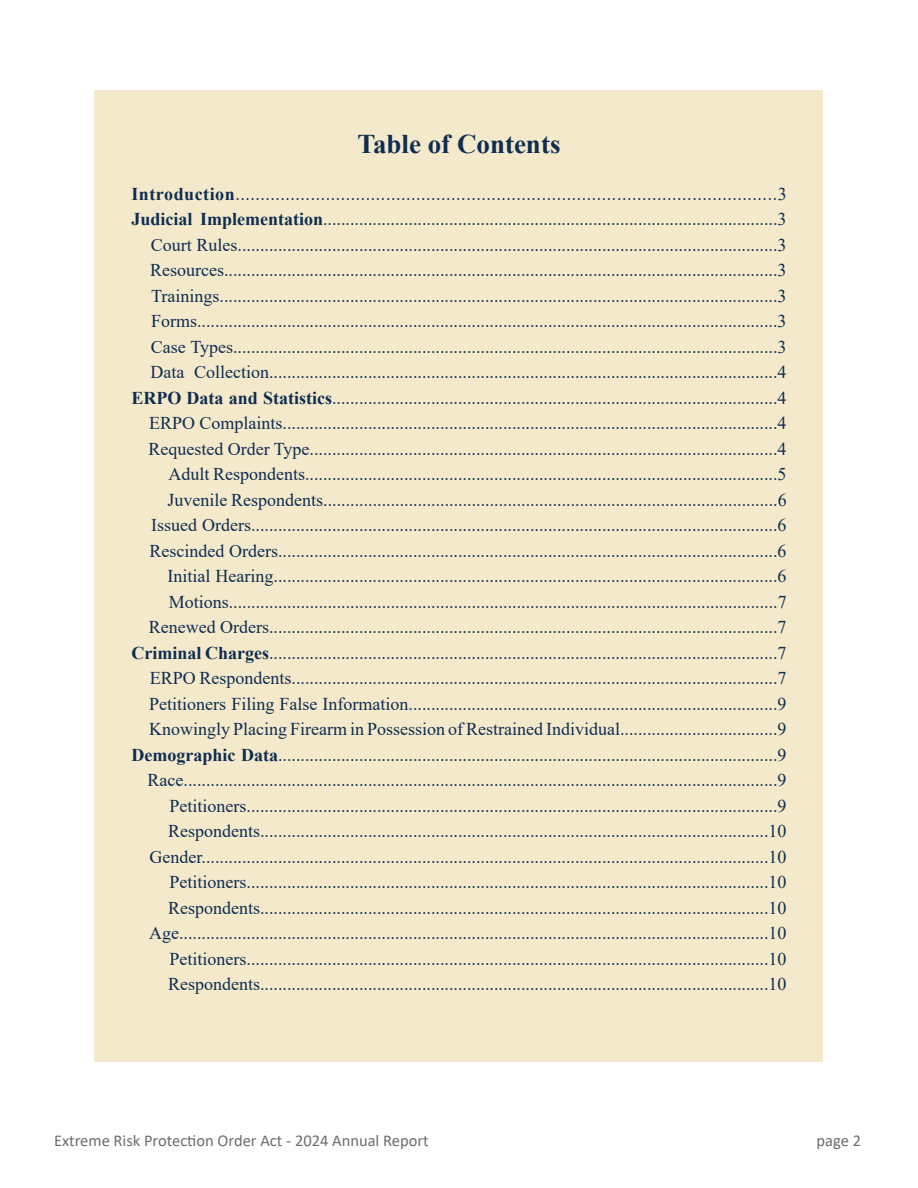
<style>
.page{position:relative;width:918px;height:1188px;background:#fff}
.page>*{position:absolute;margin:0;border:0;box-sizing:border-box;transform-origin:0 0}
.t1{font:700 27px "Times New Roman";color:#0e2d50}
.t2{font:18px "Times New Roman";color:#0e2d50}
.t3{font:16.5px "Calibri";color:#6c6d70}
.s1{font-weight:700}
</style>
<div class="page">
<div style="left:94px;top:90px;width:730px;height:972px;background:#f4e9cb"></div>
<p class="t1" style="left:357px;top:124px;width:205px">Table of Contents</p>
<p class="t2" style="left:131px;top:181px;width:657px"><span class="s1">Introduction</span>............................................................................................................3</p>
<p class="t2" style="left:131px;top:206px;width:657px"><span class="s1">Judicial Implementation</span>.....................................................................................................3</p>
<p class="t2" style="left:151px;top:232px;width:637px">Court Rules........................................................................................................................3</p>
<p class="t2" style="left:150px;top:257px;width:638px">Resources...........................................................................................................................3</p>
<p class="t2" style="left:151px;top:283px;width:637px">Trainings............................................................................................................................3</p>
<p class="t2" style="left:151px;top:308px;width:637px">Forms.................................................................................................................................3</p>
<p class="t2" style="left:151px;top:334px;width:637px">Case Types.........................................................................................................................3</p>
<p class="t2" style="left:151px;top:359px;width:638px">Data Collection.................................................................................................................4</p>
<p class="t2" style="left:131px;top:385px;width:657px"><span class="s1">ERPO Data and Statistics</span>...................................................................................................4</p>
<p class="t2" style="left:149px;top:410px;width:639px">ERPO Complaints..............................................................................................................4</p>
<p class="t2" style="left:149px;top:436px;width:639px">Requested Order Type........................................................................................................4</p>
<p class="t2" style="left:168px;top:461px;width:620px">Adult Respondents.........................................................................................................5</p>
<p class="t2" style="left:168px;top:487px;width:621px">Juvenile Respondents.....................................................................................................6</p>
<p class="t2" style="left:151px;top:512px;width:637px">Issued Orders.....................................................................................................................6</p>
<p class="t2" style="left:150px;top:538px;width:639px">Rescinded Orders...............................................................................................................6</p>
<p class="t2" style="left:167px;top:563px;width:621px">Initial Hearing................................................................................................................6</p>
<p class="t2" style="left:169px;top:589px;width:620px">Motions..........................................................................................................................7</p>
<p class="t2" style="left:149px;top:614px;width:639px">Renewed Orders.................................................................................................................7</p>
<p class="t2" style="left:131px;top:640px;width:657px"><span class="s1">Criminal Charges</span>.................................................................................................................7</p>
<p class="t2" style="left:150px;top:665px;width:638px">ERPO Respondents............................................................................................................7</p>
<p class="t2" style="left:149px;top:691px;width:639px">Petitioners Filing False Information..................................................................................9</p>
<p class="t2" style="left:149px;top:716px;width:639px">Knowingly Placing Firearm in Possession of Restrained Individual...................................9</p>
<p class="t2" style="left:131px;top:742px;width:657px"><span class="s1">Demographic Data</span>...............................................................................................................9</p>
<p class="t2" style="left:148px;top:767px;width:640px">Race....................................................................................................................................9</p>
<p class="t2" style="left:170px;top:793px;width:618px">Petitioners......................................................................................................................9</p>
<p class="t2" style="left:168px;top:818px;width:620px">Respondents.................................................................................................................10</p>
<p class="t2" style="left:150px;top:844px;width:638px">Gender..............................................................................................................................10</p>
<p class="t2" style="left:170px;top:869px;width:618px">Petitioners....................................................................................................................10</p>
<p class="t2" style="left:168px;top:895px;width:620px">Respondents.................................................................................................................10</p>
<p class="t2" style="left:149px;top:920px;width:639px">Age...................................................................................................................................10</p>
<p class="t2" style="left:170px;top:946px;width:618px">Petitioners....................................................................................................................10</p>
<p class="t2" style="left:168px;top:971px;width:620px">Respondents.................................................................................................................10</p>
<p class="t3" style="left:54px;top:1129px;width:376px">Extreme Risk Protection Order Act - 2024 Annual Report</p>
<p class="t3" style="left:816px;top:1129px;width:46px">page 2</p>
</div>
